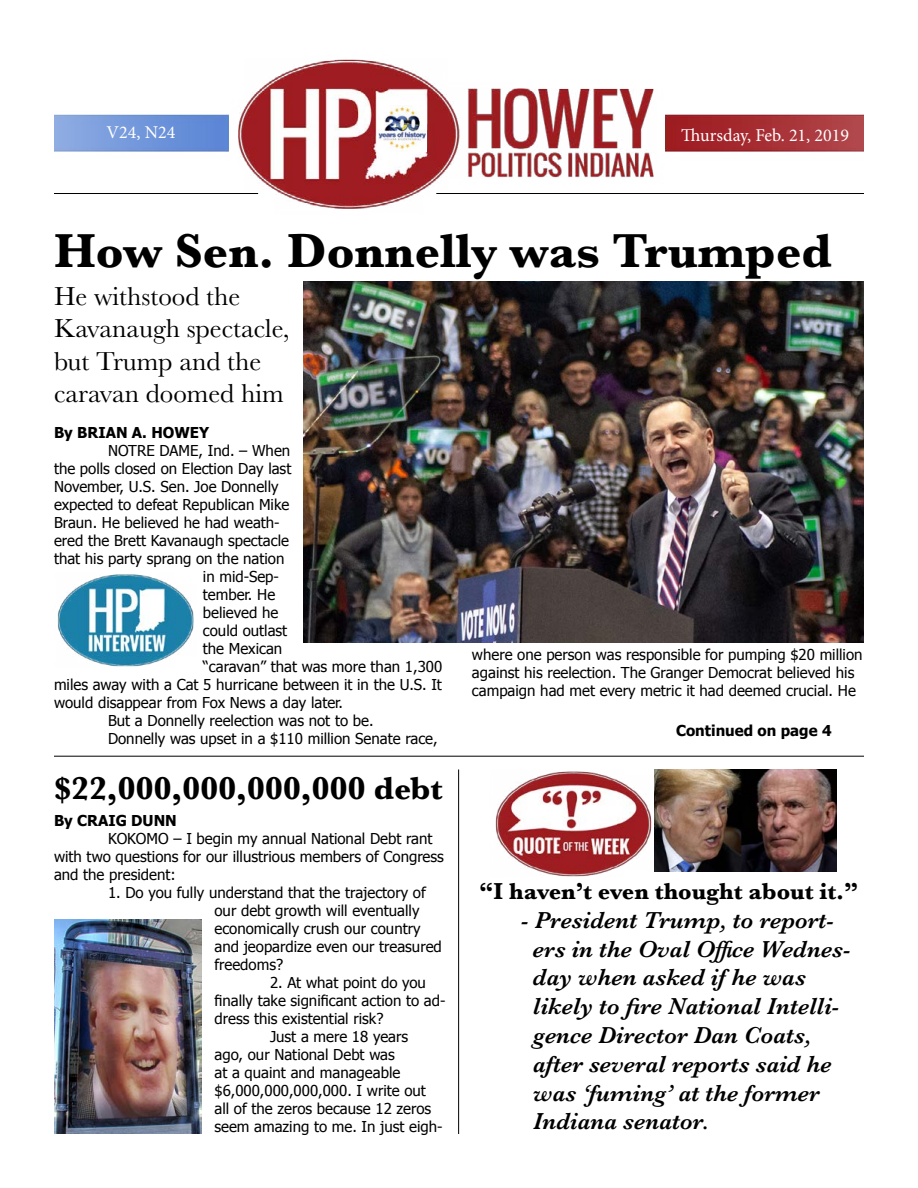
<style>
.page{position:relative;width:918px;height:1188px;background:#fff}
.page>*{position:absolute;margin:0;border:0;box-sizing:border-box;transform-origin:0 0}
.t1{font:700 49.5px "Baskerville";color:#000}
.t2{font:700 33px "Baskerville";color:#000}
.t3{font:27px/32.4px "Baskerville";color:#000}
.t4{font:italic 600 24px/28.8px "Baskerville";color:#000}
.t5{font:700 24px "Baskerville";color:#000}
.t6{font:18px "Minion Pro";color:#fff}
.t7{font:15px/18px "Tahoma";color:#000}
.t8{font:700 15px "Tahoma";color:#000}
</style>
<div class="page">
<img style="left:54px;top:59px;width:810px;height:150px">
<hr style="left:436px;top:193px;width:428px;height:1px;background:#000">
<hr style="left:54px;top:193px;width:204px;height:1px;background:#000">
<hr style="left:54px;top:756px;width:810px;height:1px;background:#000">
<hr style="left:458px;top:770px;width:1px;height:364px;background:#000">
<img style="left:495px;top:771px;width:157px;height:106px">
<img style="left:378px;top:106px;width:49px;height:46px">
<img style="left:54px;top:920px;width:147px;height:214px">
<img style="left:303px;top:281px;width:561px;height:361px">
<img style="left:654px;top:770px;width:182px;height:102px">
<img style="left:57px;top:574px;width:137px;height:93px">
<p class="t6" style="left:107px;top:121px;width:70px">V24, N24</p>
<p class="t6" style="left:681px;top:123px;width:169px">Thursday, Feb. 21, 2019</p>
<h1 class="t1" style="left:54px;top:216px;width:779px">How Sen. Donnelly was Trumped</h1>
<h3 class="t3" style="left:54px;top:280px;width:237px">He withstood the<br>Kavanaugh spectacle, but Trump and the caravan doomed him</h3>
<p class="t8" style="left:54px;top:422px;width:157px">By BRIAN A. HOWEY</p>
<p class="t7" style="left:108px;top:441px;width:184px">NOTRE DAME, Ind. – When</p>
<p class="t7" style="left:54px;top:459px;width:239px">the polls closed on Election Day last</p>
<p class="t7" style="left:54px;top:477px;width:226px">November, U.S. Sen. Joe Donnelly</p>
<p class="t7" style="left:54px;top:495px;width:237px">expected to defeat Republican Mike</p>
<p class="t7" style="left:54px;top:513px;width:227px">Braun. He believed he had weath-</p>
<p class="t7" style="left:54px;top:531px;width:237px">ered the Brett Kavanaugh spectacle</p>
<p class="t7" style="left:54px;top:549px;width:232px">that his party sprang on the nation</p>
<p class="t7" style="left:203px;top:567px;width:78px">in mid-Sep-</p>
<p class="t7" style="left:203px;top:585px;width:74px">tember. He</p>
<p class="t7" style="left:203px;top:603px;width:77px">believed he</p>
<p class="t7" style="left:203px;top:621px;width:86px">could outlast</p>
<p class="t7" style="left:203px;top:639px;width:81px">the Mexican</p>
<p class="t7" style="left:203px;top:657px;width:241px">“caravan” that was more than 1,300</p>
<p class="t7" style="left:54px;top:675px;width:389px">miles away with a Cat 5 hurricane between it in the U.S. It</p>
<p class="t7" style="left:54px;top:693px;width:291px">would disappear from Fox News a day later.</p>
<p class="t7" style="left:108px;top:711px;width:267px">But a Donnelly reelection was not to be.</p>
<p class="t7" style="left:108px;top:729px;width:331px">Donnelly was upset in a $110 million Senate race,</p>
<h2 class="t2" style="left:54px;top:765px;width:390px">$22,000,000,000,000 debt</h2>
<p class="t8" style="left:54px;top:810px;width:124px">By CRAIG DUNN</p>
<p class="t7" style="left:54px;top:829px;width:391px;text-indent:54px">KOKOMO – I begin my annual National Debt rant with two questions for our illustrious members of Congress and the president:</p>
<p class="t7" style="left:214px;top:883px;width:229px;text-indent:-106px">1. Do you fully understand that the trajectory of our debt growth will eventually economically crush our country and jeopardize even our treasured freedoms?</p>
<p class="t7" style="left:270px;top:973px;width:158px">2. At what point do you</p>
<p class="t7" style="left:214px;top:991px;width:232px">finally take significant action to ad-</p>
<p class="t7" style="left:214px;top:1009px;width:171px">dress this existential risk?</p>
<p class="t7" style="left:270px;top:1027px;width:140px">Just a mere 18 years</p>
<p class="t7" style="left:214px;top:1045px;width:182px">ago, our National Debt was</p>
<p class="t7" style="left:214px;top:1063px;width:187px">at a quaint and manageable</p>
<p class="t7" style="left:214px;top:1081px;width:213px">$6,000,000,000,000. I write out</p>
<p class="t7" style="left:214px;top:1099px;width:218px">all of the zeros because 12 zeros</p>
<p class="t7" style="left:214px;top:1117px;width:230px">seem amazing to me. In just eigh-</p>
<p class="t7" style="left:472px;top:645px;width:392px">where one person was responsible for pumping $20 million against his reelection. The Granger Democrat believed his campaign had met every metric it had deemed crucial. He</p>
<p class="t8" style="left:676px;top:720px;width:157px">Continued on page 4</p>
<h3 class="t5" style="left:479px;top:874px;width:381px">“I haven’t even thought about it.”</h3>
<h3 class="t4" style="left:533px;top:906px;width:319px;text-indent:-12px">- President Trump, to report&shy;ers in the Oval Office Wednes&shy;day when asked if he was likely to fire National Intelli&shy;gence Director Dan Coats, after several reports said he was ‘fuming’ at the former<br>Indiana senator.</h3>
</div>
